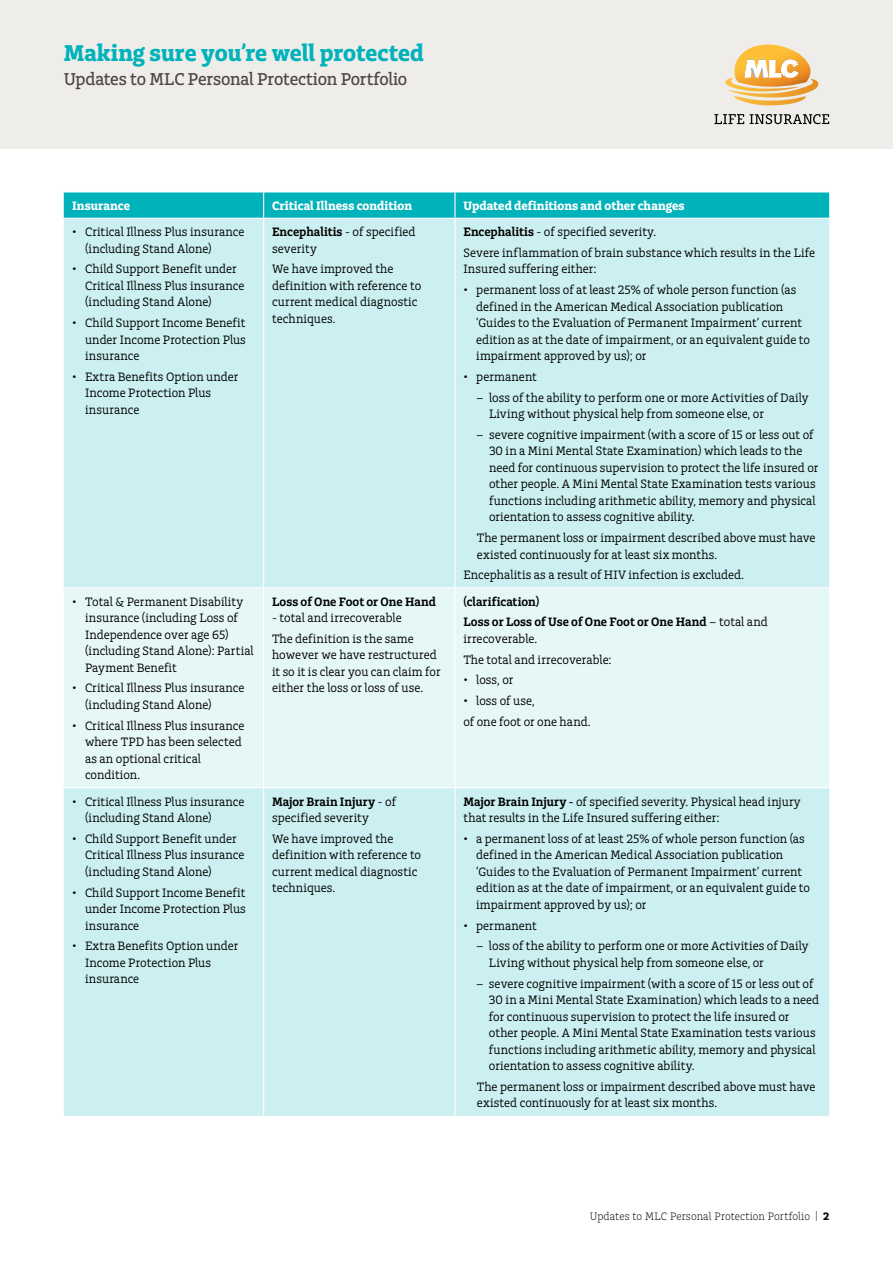
<style>
.page{position:relative;width:893px;height:1263px;background:#fff}
.page>*{position:absolute;margin:0;border:0;box-sizing:border-box;transform-origin:0 0}
.t1{font:24px "Charlie Std Bld";color:#00b2ba}
.t2{font:18px "Charlie Std Med";letter-spacing:-.01em;color:#4d4540}
.t3{font:12.75px/16.5px "Charlie Std";letter-spacing:.005em;color:#000}
.t4{font:12.75px/20.7px "Charlie Std Sm Bld";color:#000}
.t5{font:12.75px "Charlie Std Bld";color:#fff}
.t6{font:300 11.25px "Charlie Std";letter-spacing:.01em;color:#000}
.s1{font-family:"Charlie Std"}
.s2{font-family:"Charlie Std Sm Bld"}
.s3{font-family:"Charlie Std Bld";font-weight:400}
</style>
<div class="page">
<div style="left:0;top:0;width:893px;height:149px;background:#efedea"></div>
<div style="left:64px;top:219px;width:765px;height:897px;background:#ccf0f1"></div>
<div style="left:64px;top:588px;width:765px;height:199px;background:#e6f7f8"></div>
<svg style="left:64px;top:192px;width:765px;height:26px;background:#08b4bc"></svg>
<hr style="left:454px;top:192px;width:2px;height:26px;background:#fff">
<hr style="left:263px;top:219px;width:1px;height:368px;background:#fff">
<hr style="left:454px;top:219px;width:2px;height:368px;background:#fff">
<hr style="left:64px;top:587px;width:200px;height:1px;background:#fff">
<hr style="left:264px;top:587px;width:191px;height:1px;background:#fff">
<hr style="left:263px;top:588px;width:1px;height:199px;background:#fff">
<hr style="left:455px;top:587px;width:374px;height:1px;background:#fff">
<hr style="left:454px;top:588px;width:2px;height:199px;background:#fff">
<hr style="left:64px;top:787px;width:200px;height:1px;background:#fff">
<hr style="left:264px;top:787px;width:191px;height:1px;background:#fff">
<hr style="left:263px;top:788px;width:1px;height:328px;background:#fff">
<hr style="left:455px;top:787px;width:374px;height:1px;background:#fff">
<hr style="left:454px;top:788px;width:2px;height:328px;background:#fff">
<svg style="left:714px;top:114px;width:30px;height:10px"></svg>
<svg style="left:750px;top:114px;width:79px;height:10px"></svg>
<svg style="left:725px;top:45px;width:94px;height:61px"></svg>
<h1 class="t1" style="left:64px;top:38px;width:361px">Making sure you’re well protected</h1>
<h2 class="t2" style="left:64px;top:68px;width:345px">Updates to MLC Personal Protection Portfolio</h2>
<p class="t5" style="left:72px;top:197px;width:59px">Insurance</p>
<p class="t5" style="left:272px;top:197px;width:141px">Critical Illness condition</p>
<p class="t5" style="left:463px;top:197px;width:223px">Updated definitions and other changes</p>
<p class="t3" style="left:85px;top:223px;width:161px;text-indent:-13px">• Critical Illness Plus insurance (including Stand Alone)</p>
<p class="t3" style="left:85px;top:261px;width:161px;text-indent:-13px">• Child Support Benefit under<br>Critical Illness Plus insurance (including Stand Alone)</p>
<p class="t3" style="left:85px;top:314px;width:162px;text-align:justify;text-indent:-13px">• Child Support Income Benefit under Income Protection Plus insurance</p>
<p class="t3" style="left:85px;top:368px;width:155px;text-indent:-13px">• Extra Benefits Option under<br>Income Protection Plus insurance</p>
<p class="t4" style="left:272px;top:221px;width:145px">Encephalitis <span class="s1">- of specified</span></p>
<p class="t3" style="left:272px;top:238px;width:123px;line-height:20.7px">severity<br>We have improved the</p>
<p class="t3" style="left:272px;top:277px;width:151px">definition with reference to current medical diagnostic techniques.</p>
<p class="t3" style="left:463px;top:221px;width:353px;line-height:20.7px"><span class="s2">Encephalitis</span> - of specified severity.<br>Severe inflammation of brain substance which results in the Life</p>
<p class="t3" style="left:463px;top:261px;width:135px">Insured suffering either:</p>
<p class="t3" style="left:476px;top:281px;width:335px;text-indent:-13px">• permanent loss of at least 25% of whole person function (as defined in the American Medical Association publication ‘Guides to the Evaluation of Permanent Impairment’ current edition as at the date of impairment, or an equivalent guide to impairment approved by us); or</p>
<p class="t3" style="left:463px;top:368px;width:75px">• permanent</p>
<p class="t3" style="left:489px;top:389px;width:321px;text-indent:-13px">– loss of the ability to perform one or more Activities of Daily<br>Living without physical help from someone else, or</p>
<p class="t3" style="left:489px;top:426px;width:331px;text-indent:-13px">– severe cognitive impairment (with a score of 15 or less out of 30 in a Mini Mental State Examination) which leads to the need for continuous supervision to protect the life insured or other people. A Mini Mental State Examination tests various functions including arithmetic ability, memory and physical orientation to assess cognitive ability.</p>
<p class="t3" style="left:477px;top:529px;width:340px">The permanent loss or impairment described above must have existed continuously for at least six months.</p>
<p class="t3" style="left:463px;top:567px;width:282px">Encephalitis as a result of HIV infection is excluded.</p>
<p class="t3" style="left:85px;top:593px;width:170px;text-indent:-13px">• Total &amp; Permanent Disability insurance (including Loss of<br>Independence over age 65) (including Stand Alone): Partial<br>Payment Benefit</p>
<p class="t3" style="left:85px;top:680px;width:161px;text-indent:-13px">• Critical Illness Plus insurance (including Stand Alone)</p>
<p class="t3" style="left:85px;top:717px;width:161px;text-indent:-13px">• Critical Illness Plus insurance where TPD has been selected as an optional critical condition.</p>
<p class="t3" style="left:85px;top:793px;width:161px;text-indent:-13px">• Critical Illness Plus insurance (including Stand Alone)</p>
<p class="t3" style="left:85px;top:830px;width:161px;text-indent:-13px">• Child Support Benefit under<br>Critical Illness Plus insurance (including Stand Alone)</p>
<p class="t3" style="left:85px;top:884px;width:162px;text-align:justify;text-indent:-13px">• Child Support Income Benefit under Income Protection Plus insurance</p>
<p class="t3" style="left:85px;top:938px;width:155px;text-indent:-13px">• Extra Benefits Option under<br>Income Protection Plus insurance</p>
<p class="t4" style="left:272px;top:591px;width:165px">Loss of One Foot or One Hand</p>
<p class="t3" style="left:272px;top:607px;width:143px;line-height:20.7px">- total and irrecoverable<br>The definition is the same</p>
<p class="t3" style="left:272px;top:647px;width:170px">however we have restructured it so it is clear you can claim for either the loss or loss of use.</p>
<p class="t4" style="left:272px;top:791px;width:125px">Major Brain Injury <span class="s1">- of</span></p>
<p class="t3" style="left:272px;top:807px;width:123px;line-height:20.7px">specified severity<br>We have improved the</p>
<p class="t3" style="left:272px;top:847px;width:151px">definition with reference to current medical diagnostic techniques.</p>
<p class="t4" style="left:463px;top:591px;width:306px">(clarification)<br>Loss or Loss of Use of One Foot or One Hand <span class="s1">– total and</span></p>
<p class="t3" style="left:463px;top:628px;width:150px;line-height:20.7px">irrecoverable.<br>The total and irrecoverable:</p>
<p class="t3" style="left:463px;top:672px;width:51px">• loss, or</p>
<p class="t3" style="left:463px;top:690px;width:129px;line-height:20.7px">• loss of use,<br>of one foot or one hand.</p>
<p class="t3" style="left:463px;top:793px;width:339px"><span class="s2">Major Brain Injury -</span> of specified severity. Physical head injury that results in the Life Insured suffering either:</p>
<p class="t3" style="left:476px;top:830px;width:335px;text-indent:-13px">• a permanent loss of at least 25% of whole person function (as defined in the American Medical Association publication ‘Guides to the Evaluation of Permanent Impairment’ current edition as at the date of impairment, or an equivalent guide to impairment approved by us); or</p>
<p class="t3" style="left:463px;top:917px;width:75px">• permanent</p>
<p class="t3" style="left:489px;top:938px;width:321px;text-indent:-13px">– loss of the ability to perform one or more Activities of Daily<br>Living without physical help from someone else, or</p>
<p class="t3" style="left:489px;top:975px;width:332px;text-indent:-13px">– severe cognitive impairment (with a score of 15 or less out of 30 in a Mini Mental State Examination) which leads to a need for continuous supervision to protect the life insured or other people. A Mini Mental State Examination tests various functions including arithmetic ability, memory and physical orientation to assess cognitive ability.</p>
<p class="t3" style="left:477px;top:1078px;width:340px">The permanent loss or impairment described above must have existed continuously for at least six months.</p>
<p class="t6" style="left:590px;top:1210px;width:241px">Updates to MLC Personal Protection Portfolio | <span class="s3">2</span></p>
</div>
